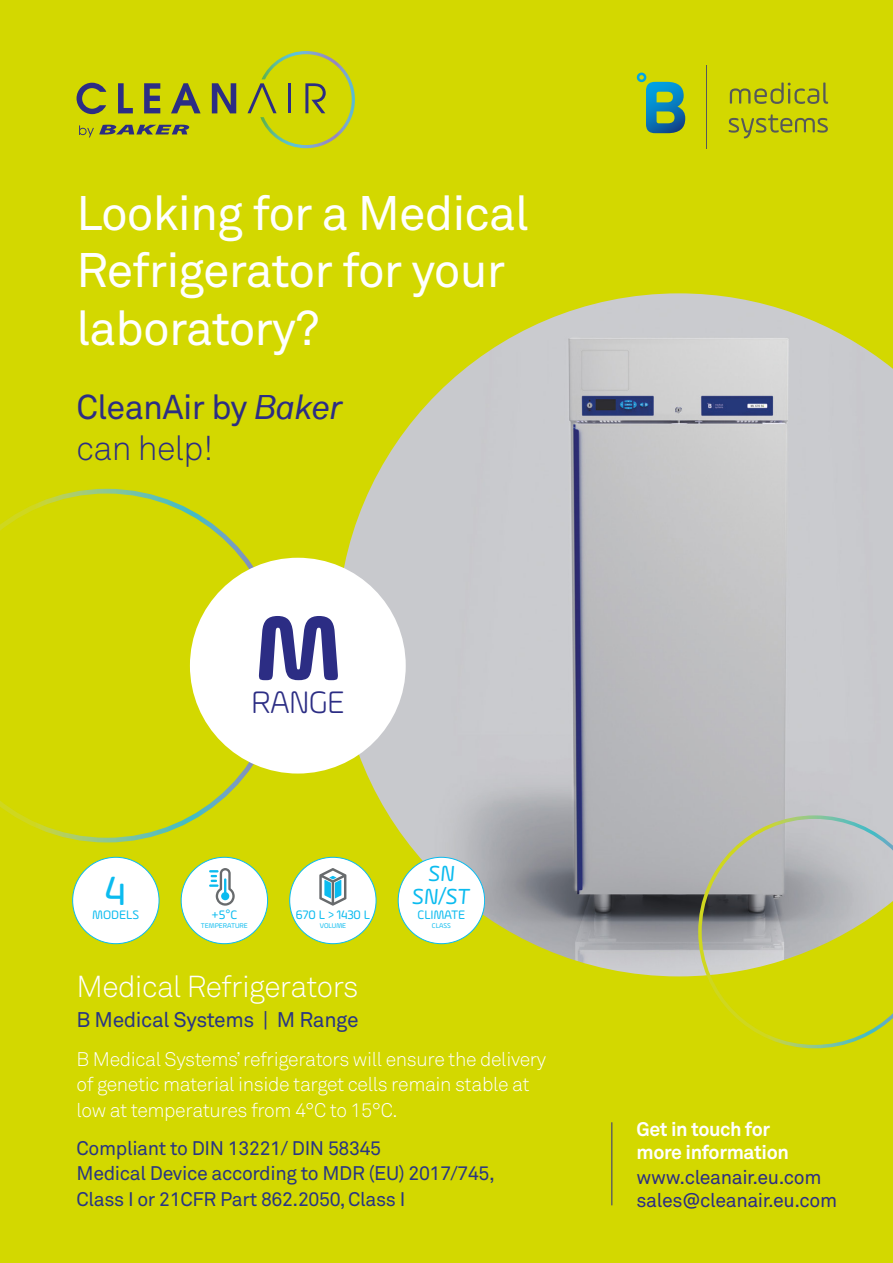
<style>
.page{position:relative;width:893px;height:1263px;background:#d3d800}
.page>*{position:absolute;margin:0;border:0;box-sizing:border-box;transform-origin:0 0}
.t1{font:48px/57.6px "Akkurat";letter-spacing:-.02em;color:#fff}
.t2{font:43.5px "Ample Soft";color:#0bbbef}
.t3{font:34.05px/41px "Akkurat";letter-spacing:-.02em;color:#2c2d84}
.t4{font:300 33.15px "Ample Soft Pro";letter-spacing:-.02em;color:#2c2d84}
.t5{font:300 30px "Akkurat";letter-spacing:-.02em;color:#fff}
.t6{font:23.25px/23.2px "Ample Soft";color:#0bbbef;text-align:center}
.t7{font:21px "Akkurat";letter-spacing:-.02em;color:#283583}
.t8{font:300 19.5px/25.5px "Akkurat";letter-spacing:-.02em;color:#fff}
.t9{font:19.5px/25.5px "Akkurat";letter-spacing:-.02em;color:#283583}
.t10{font:19.5px/22.5px "Akkurat";letter-spacing:-.02em;color:#2c2d84}
.t11{font:700 19.5px/22.5px "Akkurat";letter-spacing:-.02em;color:#fff}
.t12{font:13.05px "Ample Soft";color:#0bbbef}
.t13{font:7.2px "Ample Soft";color:#0bbbef}
.s1{font-style:italic}
.s2{font-weight:300}
</style>
<div class="page">
<img style="left:338px;top:293px;width:555px;height:683px">
<div style="left:73px;top:857px;width:86px;height:87px;background:#fff;border-radius:50%"></div>
<div style="left:181px;top:857px;width:87px;height:87px;background:#fff;border-radius:50%"></div>
<div style="left:290px;top:857px;width:86px;height:87px;background:#fff;border-radius:50%"></div>
<div style="left:398px;top:857px;width:87px;height:87px;background:#fff;border-radius:50%"></div>
<svg style="left:209px;top:868px;width:26px;height:38px"></svg>
<svg style="left:319px;top:868px;width:27px;height:38px"></svg>
<hr style="left:611px;top:1122px;width:1px;height:83px;background:#2c2d84">
<svg style="left:77px;top:83px;width:29px;height:31px"></svg>
<svg style="left:118px;top:83px;width:15px;height:30px"></svg>
<svg style="left:144px;top:83px;width:16px;height:30px"></svg>
<svg style="left:171px;top:83px;width:30px;height:30px"></svg>
<svg style="left:212px;top:83px;width:24px;height:30px"></svg>
<svg style="left:79px;top:125px;width:110px;height:12px"></svg>
<svg style="left:247px;top:51px;width:108px;height:97px"></svg>
<svg style="left:730px;top:83px;width:98px;height:21px"></svg>
<svg style="left:729px;top:114px;width:99px;height:25px"></svg>
<hr style="left:706px;top:65px;width:1px;height:83px;background:#56595a">
<svg style="left:637px;top:73px;width:48px;height:60px"></svg>
<svg style="left:0;top:489px;width:284px;height:353px"></svg>
<svg style="left:698px;top:815px;width:195px;height:233px"></svg>
<div style="left:190px;top:558px;width:216px;height:215px;background:#fff;border-radius:50%"></div>
<svg style="left:259px;top:616px;width:79px;height:64px"></svg>
<h1 class="t1" style="left:77px;top:183px;width:454px">Looking for a Medical<br>Refrigerator for your laboratory?</h1>
<h3 class="t3" style="left:77px;top:386px;width:268px">CleanAir by <span class="s1">Baker </span><span class="s2">can help!</span></h3>
<h3 class="t4" style="left:251px;top:681px;width:95px">RANGE</h3>
<p class="t6" style="left:411px;top:861px;width:62px">SN<br>SN/ST</p>
<h2 class="t2" style="left:105px;top:865px;width:23px">4</h2>
<p class="t12" style="left:93px;top:907px;width:48px">MODELS</p>
<p class="t12" style="left:212px;top:907px;width:27px">+5°C</p>
<p class="t12" style="left:296px;top:907px;width:76px">670 L &gt; 1430 L</p>
<p class="t12" style="left:418px;top:907px;width:49px">CLIMATE</p>
<p class="t13" style="left:201px;top:922px;width:48px">TEMPERATURE</p>
<p class="t13" style="left:320px;top:922px;width:28px">VOLUME</p>
<p class="t13" style="left:432px;top:922px;width:21px">CLASS</p>
<h3 class="t5" style="left:77px;top:968px;width:284px">Medical Refrigerators</h3>
<p class="t7" style="left:77px;top:1007px;width:284px">B Medical Systems | M Range</p>
<p class="t8" style="left:77px;top:1045px;width:471px">B Medical Systems’ refrigerators will ensure the delivery of genetic material inside target cells remain stable at low at temperatures from 4°C to 15°C.</p>
<p class="t9" style="left:77px;top:1135px;width:420px">Compliant to DIN 13221/ DIN 58345<br>Medical Device according to MDR (EU) 2017/745,<br>Class I or 21CFR Part 862.2050, Class I</p>
<p class="t11" style="left:636px;top:1118px;width:154px">Get in touch for more information</p>
<p class="t10" style="left:636px;top:1166px;width:202px">www.cleanair.eu.com sales@cleanair.eu.com</p>
</div>
